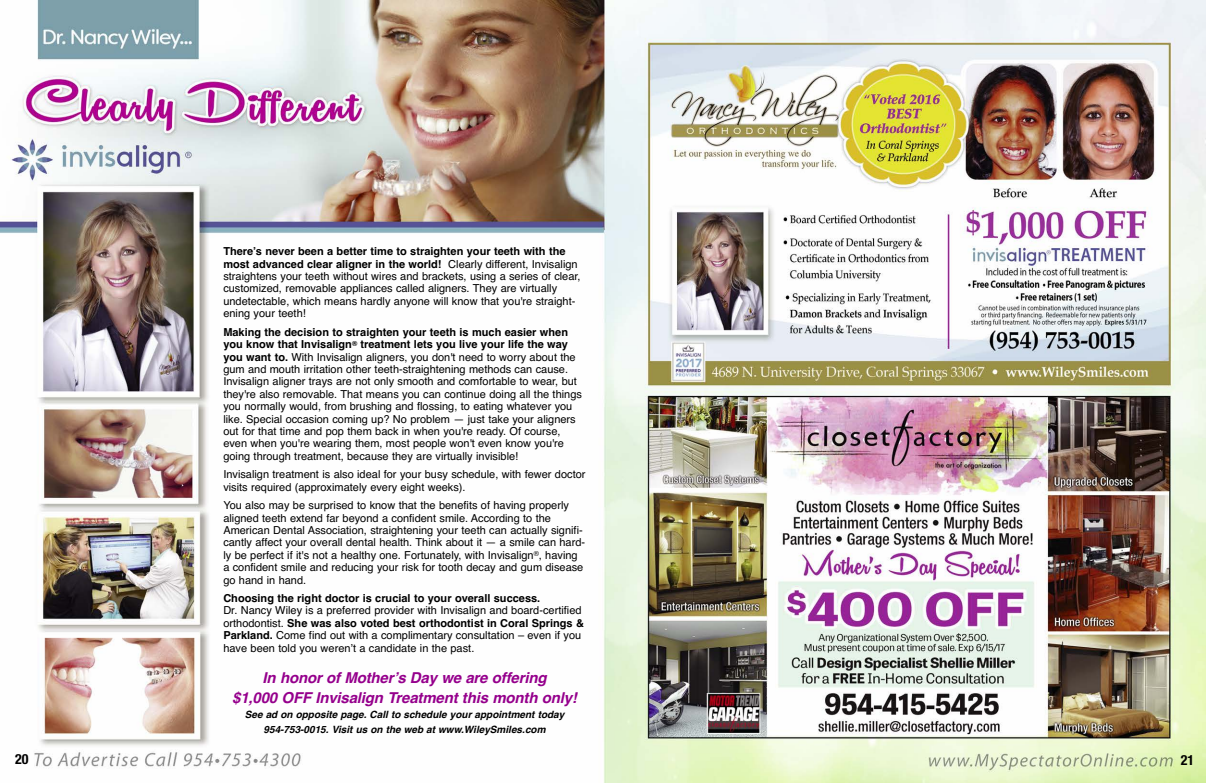
<style>
.page{position:relative;width:1206px;height:783px;background:#fff}
.page>*{position:absolute;margin:0;border:0;box-sizing:border-box;transform-origin:0 0}
.t1{font:italic 700 15px/19.4px "Helvetica";letter-spacing:-.01em;color:#95008c;text-align:center}
.t2{font:700 condensed 14px "Helvetica Neue";color:#000}
.t3{font:11px/12.4px "Helvetica";color:#000}
.t4{font:700 11px "Helvetica";color:#000}
.t5{font:italic 700 10px/15.4px "Helvetica";color:#000;text-align:center}
.s1{font-weight:700}
</style>
<div class="page">
<img style="left:0;top:0;width:1206px;height:783px">
<p class="t3" style="left:223px;top:245px;width:359px"><span class="s1">There’s never been a better time to straighten your teeth with the most advanced clear aligner in the world!</span> Clearly different, Invisalign straightens your teeth without wires and brackets, using a series of clear, customized, removable appliances called aligners. They are virtually undetectable, which means hardly anyone will know that you're straight&shy;ening your teeth!</p>
<p class="t3" style="left:223px;top:326px;width:360px"><span class="s1">Making the decision to straighten your teeth is much easier when you know that Invisalign</span><sup>®</sup> <span class="s1">treatment lets you live your life the way you want to.</span> With Invisalign aligners, you don't need to worry about the gum and mouth irritation other teeth-straightening methods can cause.<br>Invisalign aligner trays are not only smooth and comfortable to wear, but they're also removable. That means you can continue doing all the things you normally would, from brushing and flossing, to eating whatever you like. Special occasion coming up? No problem — just take your aligners out for that time and pop them back in when you're ready. Of course, even when you're wearing them, most people won't even know you're going through treatment, because they are virtually invisible!</p>
<p class="t3" style="left:223px;top:468px;width:364px">Invisalign treatment is also ideal for your busy schedule, with fewer doctor visits required (approximately every eight weeks).</p>
<p class="t3" style="left:223px;top:499px;width:363px">You also may be surprised to know that the benefits of having properly aligned teeth extend far beyond a confident smile. According to the American Dental Association, straightening your teeth can actually signifi&shy;cantly affect your overall dental health. Think about it — a smile can hard&shy;ly be perfect if it's not a healthy one. Fortunately, with Invisalign<sup>®</sup>, having a confident smile and reducing your risk for tooth decay and gum disease go hand in hand.</p>
<p class="t4" style="left:223px;top:592px;width:318px">Choosing the right doctor is crucial to your overall success.</p>
<p class="t3" style="left:223px;top:604px;width:362px">Dr. Nancy Wiley is a preferred provider with Invisalign and board-certified orthodontist. <span class="s1">She was also voted best orthodontist in Coral Springs &amp; Parkland.</span> Come find out with a complimentary consultation – even if you have been told you weren’t a candidate in the past.</p>
<h1 class="t1" style="left:232px;top:668px;width:346px">In honor of Mother’s Day we are offering<br>$1,000 OFF Invisalign Treatment this month only!</h1>
<p class="t5" style="left:245px;top:707px;width:321px">See ad on opposite page. Call to schedule your appointment today<br>954-753-0015. Visit us on the web at www.WileySmiles.com</p>
<p class="t2" style="left:15px;top:748px;width:15px">20</p>
<p class="t2" style="left:1181px;top:749px;width:15px">21</p>
</div>
